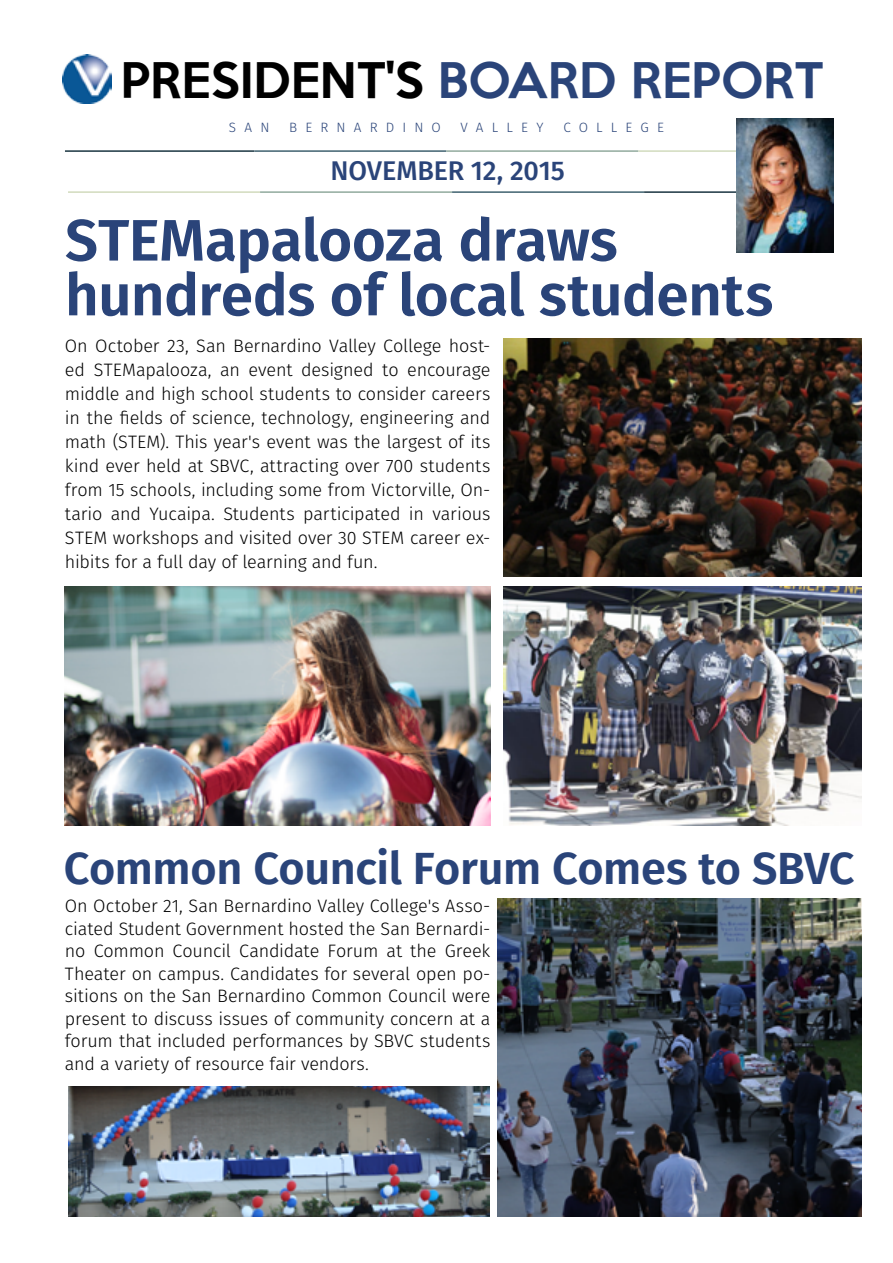
<style>
.page{position:relative;width:893px;height:1263px;background:#fff}
.page>*{position:absolute;margin:0;border:0;box-sizing:border-box;transform-origin:0 0}
.t1{font:600 58.5px/54.8px "Fira Sans";letter-spacing:-.01em;color:#2a4479}
.t2{font:600 45px "Fira Sans";letter-spacing:-.01em;color:#2a4479}
.t3{font:45px "Keep Calm";color:#000}
.t4{font:500 27px "Fira Sans";letter-spacing:-.01em;color:#2a4479}
.t5{font:300 18px/24px "Fira Sans";letter-spacing:-.01em;color:#000;text-align:justify}
.t6{font:300 13.5px "Fira Sans";letter-spacing:.605em;color:#2a4479}
.s1{color:#2a4479}
</style>
<div class="page">
<hr style="left:65px;top:150px;width:189px;height:2px;background:#1a3541">
<hr style="left:254px;top:150px;width:192px;height:2px;background:#3f616f">
<hr style="left:446px;top:150px;width:192px;height:2px;background:#91aa9d">
<hr style="left:638px;top:150px;width:192px;height:2px;background:#d1dbbd">
<hr style="left:644px;top:191px;width:189px;height:2px;background:#1a3541">
<hr style="left:452px;top:191px;width:192px;height:2px;background:#3f616f">
<hr style="left:260px;top:191px;width:192px;height:2px;background:#91aa9d">
<hr style="left:68px;top:191px;width:192px;height:2px;background:#d1dbbd">
<img style="left:737px;top:119px;width:96px;height:134px">
<img style="left:62px;top:54px;width:50px;height:50px">
<img style="left:504px;top:587px;width:358px;height:238px">
<img style="left:504px;top:338px;width:358px;height:239px">
<img style="left:65px;top:587px;width:425px;height:238px">
<img style="left:497px;top:898px;width:365px;height:318px">
<img style="left:68px;top:1086px;width:421px;height:130px">
<h2 class="t3" style="left:120px;top:48px;width:705px">PRESIDENT'S <span class="s1">BOARD REPORT</span></h2>
<p class="t6" style="left:229px;top:117px;width:42px">SAN</p>
<p class="t6" style="left:289px;top:117px;width:153px">BERNARDINO</p>
<p class="t6" style="left:461px;top:117px;width:85px">VALLEY</p>
<p class="t6" style="left:563px;top:117px;width:102px">COLLEGE</p>
<h3 class="t4" style="left:331px;top:149px;width:236px">NOVEMBER 12, 2015</h3>
<h1 class="t1" style="left:65px;top:209px;width:710px">STEMapalooza draws hundreds of local students</h1>
<p class="t5" style="left:65px;top:334px;width:427px">On October 23, San Bernardino Valley College host&shy;ed STEMapalooza, an event designed to encourage middle and high school students to consider careers in the fields of science, technology, engineering and math (STEM). This year's event was the largest of its kind ever held at SBVC, attracting over 700 students from 15 schools, including some from Victorville, On&shy;tario and Yucaipa. Students participated in various STEM workshops and visited over 30 STEM career ex&shy;hibits for a full day of learning and fun.</p>
<h2 class="t2" style="left:64px;top:831px;width:792px">Common Council Forum Comes to SBVC</h2>
<p class="t5" style="left:65px;top:894px;width:427px;line-height:22.5px">On October 21, San Bernardino Valley College's Asso&shy;ciated Student Government hosted the San Bernardi&shy;no Common Council Candidate Forum at the Greek Theater on campus. Candidates for several open po&shy;sitions on the San Bernardino Common Council were present to discuss issues of community concern at a forum that included performances by SBVC students and a variety of resource fair vendors.</p>
</div>
